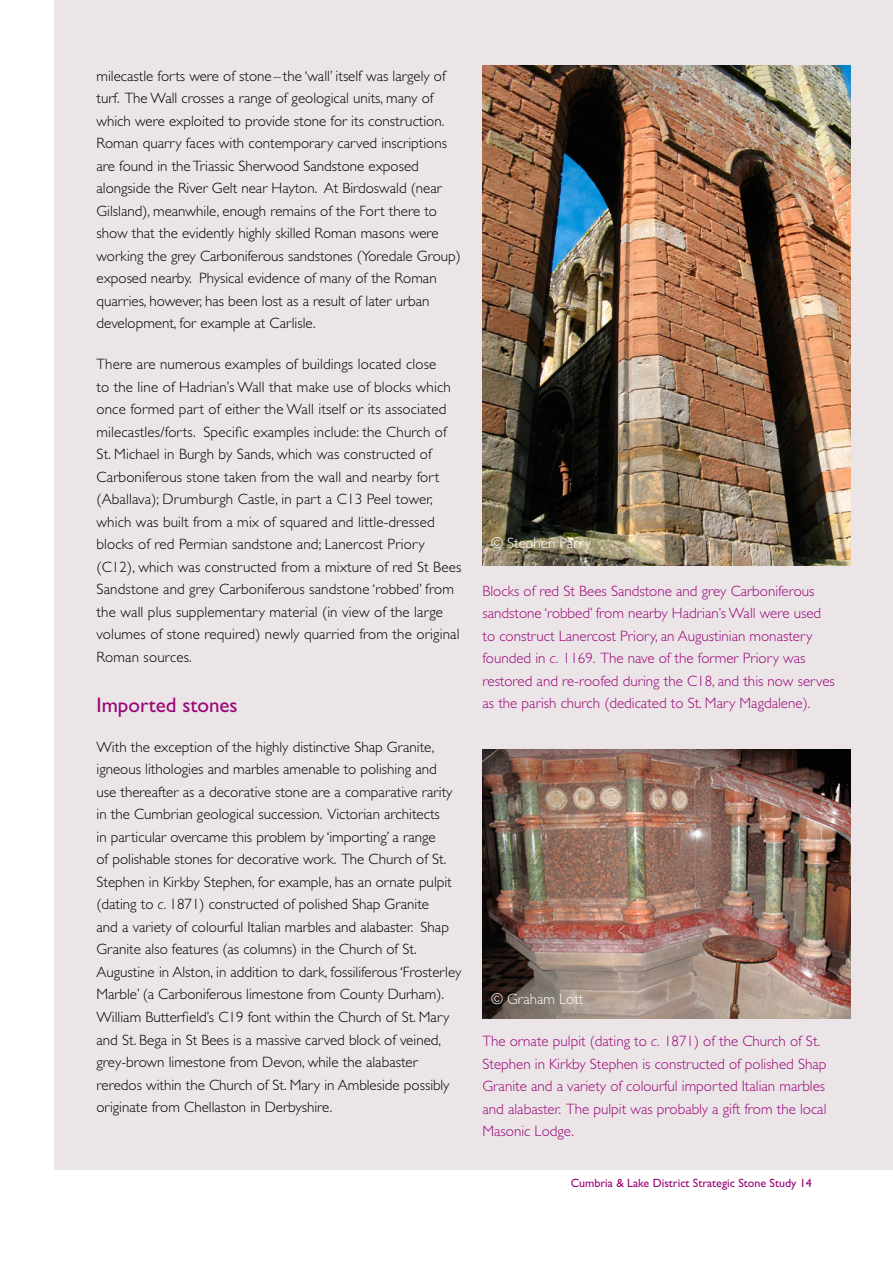
<style>
.page{position:relative;width:893px;height:1263px;background:#fff}
.page>*{position:absolute;margin:0;border:0;box-sizing:border-box;transform-origin:0 0}
.t1{font:21px "Gill Sans";color:#9a0577}
.t2{font:300 15px/22.5px "Gill Sans";color:#000}
.t3{font:300 15px/22.5px "Gill Sans";color:#9a0577}
.t4{font:300 15px "Gill Sans";color:#fff}
.t5{font:12px "Gill Sans";color:#9a0577}
.s1{font-style:italic}
</style>
<div class="page">
<div style="left:54px;top:0;width:839px;height:1169px;background:#ebe5e8"></div>
<img style="left:482px;top:66px;width:368px;height:499px">
<img style="left:482px;top:749px;width:368px;height:269px">
<p class="t2" style="left:97px;top:65px;width:366px">milecastle forts were of stone – the ‘wall’ itself was largely of turf. The Wall crosses a range of geological units, many of which were exploited to provide stone for its construction.<br>Roman quarry faces with contemporary carved inscriptions are found in the Triassic Sherwood Sandstone exposed alongside the River Gelt near Hayton. At Birdoswald (near Gilsland), meanwhile, enough remains of the Fort there to show that the evidently highly skilled Roman masons were working the grey Carboniferous sandstones (Yoredale Group) exposed nearby. Physical evidence of many of the Roman quarries, however, has been lost as a result of later urban development, for example at Carlisle.</p>
<p class="t2" style="left:97px;top:353px;width:366px">There are numerous examples of buildings located close<br>to the line of Hadrian’s Wall that make use of blocks which once formed part of either the Wall itself or its associated milecastles/forts. Specific examples include: the Church of St. Michael in Burgh by Sands, which was constructed of Carboniferous stone taken from the wall and nearby fort (Aballava); Drumburgh Castle, in part a C13 Peel tower, which was built from a mix of squared and little-dressed blocks of red Permian sandstone and; Lanercost Priory (C12), which was constructed from a mixture of red St Bees Sandstone and grey Carboniferous sandstone ‘robbed’ from the wall plus supplementary material (in view of the large volumes of stone required) newly quarried from the original Roman sources.</p>
<h1 class="t1" style="left:97px;top:693px;width:143px">Imported stones</h1>
<p class="t2" style="left:97px;top:736px;width:366px">With the exception of the highly distinctive Shap Granite, igneous lithologies and marbles amenable to polishing and<br>use thereafter as a decorative stone are a comparative rarity in the Cumbrian geological succession. Victorian architects<br>in particular overcame this problem by ‘importing’ a range<br>of polishable stones for decorative work. The Church of St.<br>Stephen in Kirkby Stephen, for example, has an ornate pulpit (dating to <span class="s1">c.</span> 1871) constructed of polished Shap Granite<br>and a variety of colourful Italian marbles and alabaster. Shap Granite also features (as columns) in the Church of St.<br>Augustine in Alston, in addition to dark, fossiliferous ‘Frosterley Marble’ (a Carboniferous limestone from County Durham).<br>William Butterfield’s C19 font within the Church of St. Mary and St. Bega in St Bees is a massive carved block of veined, grey-brown limestone from Devon, while the alabaster reredos within the Church of St. Mary in Ambleside possibly originate from Chellaston in Derbyshire.</p>
<p class="t4" style="left:491px;top:535px;width:102px">© Stephen Parry</p>
<p class="t3" style="left:482px;top:579px;width:354px">Blocks of red St Bees Sandstone and grey Carboniferous sandstone ‘robbed’ from nearby Hadrian’s Wall were used to construct Lanercost Priory, an Augustinian monastery founded in <span class="s1">c.</span> 1169. The nave of the former Priory was restored and re-roofed during the C18, and this now serves as the parish church (dedicated to St. Mary Magdalene).</p>
<p class="t4" style="left:491px;top:991px;width:94px">© Graham Lott</p>
<p class="t3" style="left:482px;top:1030px;width:345px">The ornate pulpit (dating to <span class="s1">c.</span> 1871) of the Church of St.<br>Stephen in Kirkby Stephen is constructed of polished Shap Granite and a variety of colourful imported Italian marbles and alabaster. The pulpit was probably a gift from the local Masonic Lodge.</p>
<p class="t5" style="left:571px;top:1176px;width:242px">Cumbria &amp; Lake District Strategic Stone Study 14</p>
</div>
